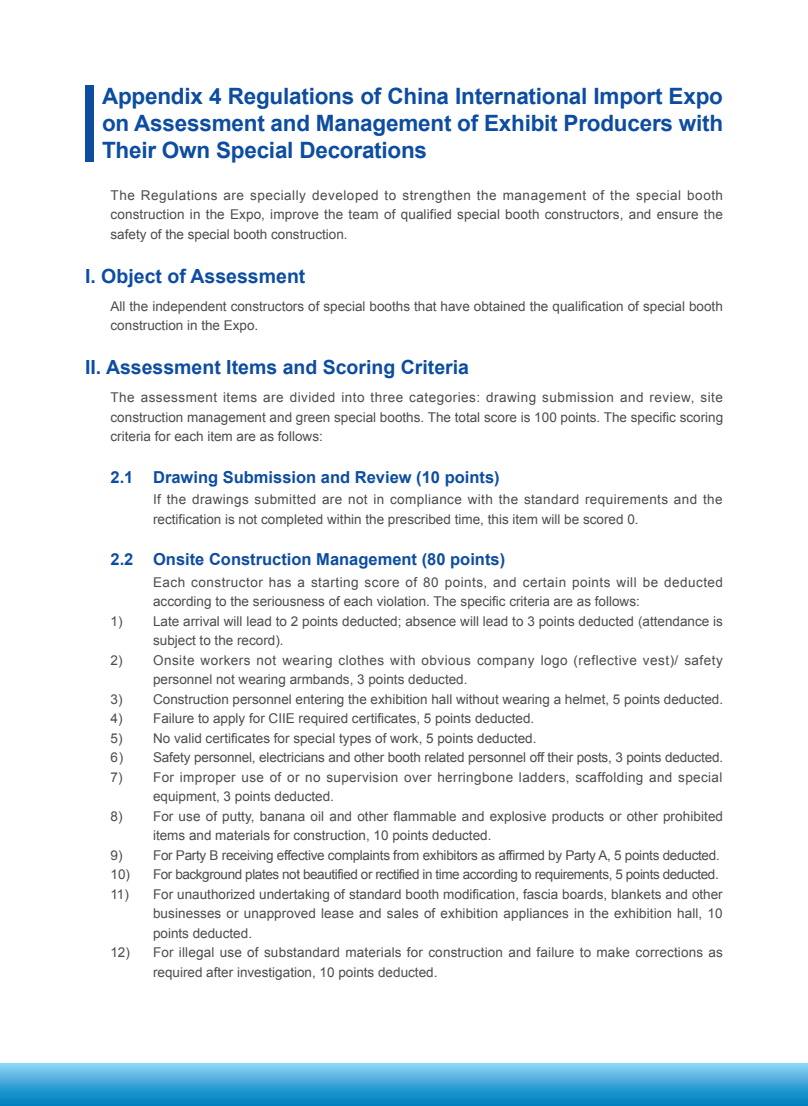
<style>
.page{position:relative;width:808px;height:1106px;background:#fff}
.page>*{position:absolute;margin:0;border:0;box-sizing:border-box;transform-origin:0 0}
.t1{font:700 22.5px/27px "Arial";letter-spacing:-.01em;color:#0d4da1;text-align:justify}
.t2{font:700 19.5px "Arial";color:#0d4da1}
.t3{font:700 16.5px "Arial";color:#0d4da1}
.t4{font:13.5px/19.5px "Arial";color:#4b4c4d}
.t5{font:13.5px/19.5px "Arial";letter-spacing:.03em;color:#4b4c4d}
.t6{font:13.5px/19.5px "Arial";letter-spacing:.035em;color:#4b4c4d}
.t7{font:13.5px "Arial";letter-spacing:-.03em;color:#4b4c4d}
.t8{font:13.5px "Arial";letter-spacing:-.02em;color:#4b4c4d}
</style>
<div class="page">
<div style="left:0;top:1063px;width:808px;height:43px;background:linear-gradient(to bottom,#8ed3f6,#007abc)"></div>
<div style="left:85px;top:85px;width:9px;height:77px;background:#0d4da1"></div>
<h1 class="t1" style="left:102px;top:84px;width:623px">Appendix 4 Regulations of China International Import Expo on Assessment and Management of Exhibit Producers with Their Own Special Decorations</h1>
<p class="t4" style="left:111px;top:185px;width:614px;text-align:justify">The Regulations are specially developed to strengthen the management of the special booth construction in the Expo, improve the team of qualified special booth constructors, and ensure the safety of the special booth construction.</p>
<h2 class="t2" style="left:85px;top:263px;width:222px">I. Object of Assessment</h2>
<p class="t4" style="left:111px;top:296px;width:614px">All the independent constructors of special booths that have obtained the qualification of special booth construction in the Expo.</p>
<h2 class="t2" style="left:85px;top:354px;width:385px">II. Assessment Items and Scoring Criteria</h2>
<p class="t4" style="left:111px;top:388px;width:614px;text-align:justify">The assessment items are divided into three categories: drawing submission and review, site construction management and green special booths. The total score is 100 points. The specific scoring criteria for each item are as follows:</p>
<p class="t3" style="left:111px;top:466px;width:391px">2.1 Drawing Submission and Review (10 points)</p>
<p class="t5" style="left:153px;top:490px;width:571px">If the drawings submitted are not in compliance with the standard requirements and the rectification is not completed within the prescribed time, this item will be scored 0.</p>
<p class="t3" style="left:111px;top:548px;width:396px">2.2 Onsite Construction Management (80 points)</p>
<p class="t4" style="left:153px;top:572px;width:571px">Each constructor has a starting score of 80 points, and certain points will be deducted according to the seriousness of each violation. The specific criteria are as follows:</p>
<p class="t4" style="left:153px;top:611px;width:571px;text-indent:-43px">1) Late arrival will lead to 2 points deducted; absence will lead to 3 points deducted (attendance is subject to the record).</p>
<p class="t6" style="left:153px;top:650px;width:571px;text-indent:-43px">2) Onsite workers not wearing clothes with obvious company logo (reflective vest)/ safety personnel not wearing armbands, 3 points deducted.</p>
<p class="t4" style="left:111px;top:689px;width:614px">3) Construction personnel entering the exhibition hall without wearing a helmet, 5 points deducted.</p>
<p class="t4" style="left:111px;top:709px;width:425px">4) Failure to apply for CIIE required certificates, 5 points deducted.</p>
<p class="t4" style="left:111px;top:728px;width:427px">5) No valid certificates for special types of work, 5 points deducted.</p>
<p class="t4" style="left:111px;top:748px;width:614px">6) Safety personnel, electricians and other booth related personnel off their posts, 3 points deducted.</p>
<p class="t5" style="left:153px;top:767px;width:571px;text-indent:-43px">7) For improper use of or no supervision over herringbone ladders, scaffolding and special equipment, 3 points deducted.</p>
<p class="t4" style="left:153px;top:806px;width:572px;text-indent:-43px">8) For use of putty, banana oil and other flammable and explosive products or other prohibited items and materials for construction, 10 points deducted.</p>
<p class="t8" style="left:110px;top:846px;width:611px">9) For Party B receiving effective complaints from exhibitors as affirmed by Party A, 5 points deducted.</p>
<p class="t7" style="left:110px;top:865px;width:610px">10) For background plates not beautified or rectified in time according to requirements, 5 points deducted.</p>
<p class="t4" style="left:153px;top:884px;width:571px;text-align:justify;text-indent:-43px">11) For unauthorized undertaking of standard booth modification, fascia boards, blankets and other businesses or unapproved lease and sales of exhibition appliances in the exhibition hall, 10 points deducted.</p>
<p class="t4" style="left:153px;top:943px;width:571px;text-indent:-43px">12) For illegal use of substandard materials for construction and failure to make corrections as required after investigation, 10 points deducted.</p>
</div>
